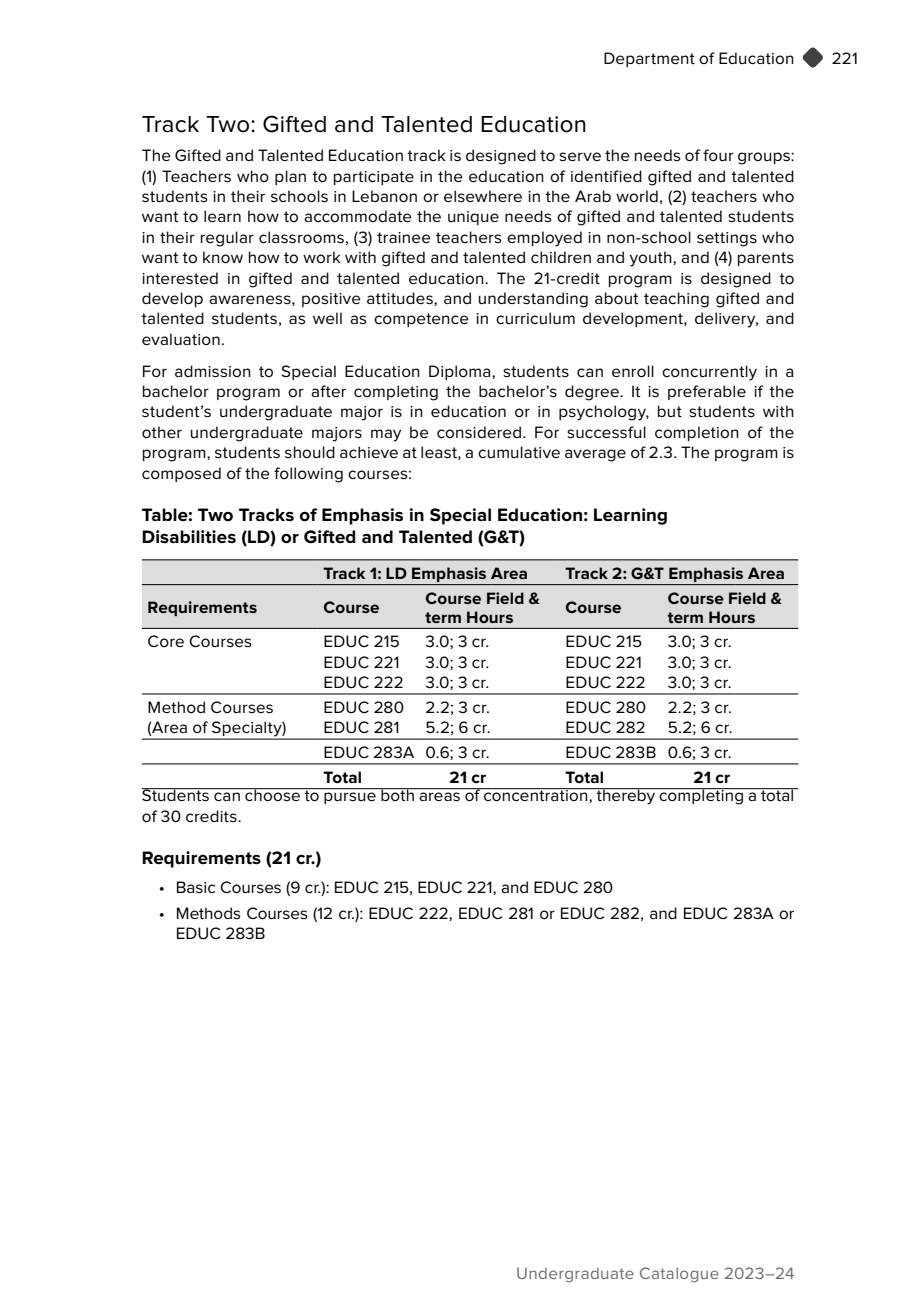
<style>
.page{position:relative;width:908px;height:1304px;background:#fff}
.page>*{position:absolute;margin:0;border:0;box-sizing:border-box;transform-origin:0 0}
.t1{font:24px "Proxima Nova";letter-spacing:.01em;color:#000}
.t2{font:700 18.6px/22.4px "Proxima Nova";letter-spacing:.01em;color:#000}
.t3{font:17px/20.4px "Proxima Nova";letter-spacing:.015em;color:#000}
.t4{font:700 17px/19px "Proxima Nova";letter-spacing:.01em;color:#000}
.t5{font:17px "Proxima Nova";letter-spacing:.025em;color:#6d6e71}
</style>
<div class="page">
<svg style="left:802px;top:47px;width:20px;height:21px"></svg>
<div style="left:142px;top:560px;width:655px;height:68px;background:#dcddde"></div>
<hr style="left:142px;top:694px;width:175px;height:1px;background:#000">
<hr style="left:317px;top:694px;width:103px;height:1px;background:#000">
<hr style="left:420px;top:694px;width:71px;height:1px;background:#000">
<hr style="left:491px;top:694px;width:68px;height:1px;background:#000">
<hr style="left:559px;top:694px;width:102px;height:1px;background:#000">
<hr style="left:661px;top:694px;width:74px;height:1px;background:#000">
<hr style="left:735px;top:694px;width:62px;height:1px;background:#000">
<hr style="left:142px;top:739px;width:175px;height:1px;background:#000">
<hr style="left:317px;top:739px;width:103px;height:1px;background:#000">
<hr style="left:420px;top:739px;width:71px;height:1px;background:#000">
<hr style="left:491px;top:739px;width:68px;height:1px;background:#000">
<hr style="left:559px;top:739px;width:102px;height:1px;background:#000">
<hr style="left:661px;top:739px;width:74px;height:1px;background:#000">
<hr style="left:735px;top:739px;width:62px;height:1px;background:#000">
<hr style="left:142px;top:764px;width:175px;height:1px;background:#000">
<hr style="left:317px;top:764px;width:103px;height:1px;background:#000">
<hr style="left:420px;top:764px;width:71px;height:1px;background:#000">
<hr style="left:491px;top:764px;width:68px;height:1px;background:#000">
<hr style="left:559px;top:764px;width:102px;height:1px;background:#000">
<hr style="left:661px;top:764px;width:74px;height:1px;background:#000">
<hr style="left:735px;top:764px;width:62px;height:1px;background:#000">
<hr style="left:142px;top:788px;width:175px;height:1px;background:#000">
<hr style="left:317px;top:788px;width:103px;height:1px;background:#000">
<hr style="left:420px;top:788px;width:71px;height:1px;background:#000">
<hr style="left:491px;top:788px;width:68px;height:1px;background:#000">
<hr style="left:559px;top:788px;width:102px;height:1px;background:#000">
<hr style="left:661px;top:788px;width:74px;height:1px;background:#000">
<hr style="left:735px;top:788px;width:62px;height:1px;background:#000">
<hr style="left:142px;top:559px;width:175px;height:1px;background:#000">
<hr style="left:142px;top:584px;width:175px;height:1px;background:#000">
<hr style="left:142px;top:628px;width:175px;height:1px;background:#000">
<hr style="left:317px;top:628px;width:103px;height:1px;background:#000">
<hr style="left:420px;top:628px;width:71px;height:1px;background:#000">
<hr style="left:491px;top:628px;width:68px;height:1px;background:#000">
<hr style="left:559px;top:628px;width:102px;height:1px;background:#000">
<hr style="left:661px;top:628px;width:74px;height:1px;background:#000">
<hr style="left:735px;top:628px;width:62px;height:1px;background:#000">
<hr style="left:317px;top:559px;width:103px;height:1px;background:#000">
<hr style="left:420px;top:559px;width:71px;height:1px;background:#000">
<hr style="left:491px;top:559px;width:68px;height:1px;background:#000">
<hr style="left:317px;top:584px;width:103px;height:1px;background:#000">
<hr style="left:420px;top:584px;width:71px;height:1px;background:#000">
<hr style="left:491px;top:584px;width:68px;height:1px;background:#000">
<hr style="left:559px;top:559px;width:102px;height:1px;background:#000">
<hr style="left:661px;top:559px;width:74px;height:1px;background:#000">
<hr style="left:735px;top:559px;width:62px;height:1px;background:#000">
<hr style="left:559px;top:584px;width:102px;height:1px;background:#000">
<hr style="left:661px;top:584px;width:74px;height:1px;background:#000">
<hr style="left:735px;top:584px;width:62px;height:1px;background:#000">
<p class="t3" style="left:603px;top:49px;width:192px">Department of Education</p>
<p class="t3" style="left:831px;top:49px;width:28px">221</p>
<h1 class="t1" style="left:142px;top:113px;width:446px">Track Two: Gifted and Talented Education</h1>
<p class="t3" style="left:142px;top:146px;width:654px;text-align:justify">The Gifted and Talented Education track is designed to serve the needs of four groups: (1) Teachers who plan to participate in the education of identified gifted and talented students in their schools in Lebanon or elsewhere in the Arab world, (2) teachers who want to learn how to accommodate the unique needs of gifted and talented students in their regular classrooms, (3) trainee teachers employed in non-school settings who want to know how to work with gifted and talented children and youth, and (4) parents interested in gifted and talented education. The 21-credit program is designed to develop awareness, positive attitudes, and understanding about teaching gifted and talented students, as well as competence in curriculum development, delivery, and evaluation.</p>
<p class="t3" style="left:142px;top:361px;width:654px;text-align:justify">For admission to Special Education Diploma, students can enroll concurrently in a bachelor program or after completing the bachelor’s degree. It is preferable if the student’s undergraduate major is in education or in psychology, but students with other undergraduate majors may be considered. For successful completion of the program, students should achieve at least, a cumulative average of 2.3. The program is composed of the following courses:</p>
<p class="t2" style="left:142px;top:504px;width:527px">Table: Two Tracks of Emphasis in Special Education: Learning<br>Disabilities (LD) or Gifted and Talented (G&amp;T)</p>
<p class="t4" style="left:323px;top:564px;width:206px">Track 1: LD Emphasis Area</p>
<p class="t4" style="left:565px;top:564px;width:221px">Track 2: G&amp;T Emphasis Area</p>
<p class="t4" style="left:147px;top:599px;width:111px">Requirements</p>
<p class="t4" style="left:323px;top:599px;width:58px">Course</p>
<p class="t4" style="left:425px;top:589px;width:116px">Course Field &amp; term Hours</p>
<p class="t4" style="left:565px;top:599px;width:58px">Course</p>
<p class="t4" style="left:667px;top:589px;width:116px">Course Field &amp; term Hours</p>
<p class="t3" style="left:147px;top:632px;width:106px">Core Courses</p>
<p class="t3" style="left:323px;top:632px;width:82px">EDUC 215<br>EDUC 221<br>EDUC 222</p>
<p class="t3" style="left:425px;top:632px;width:65px;text-align:justify">3.0; 3 cr.<br>3.0; 3 cr.<br>3.0; 3 cr.</p>
<p class="t3" style="left:565px;top:632px;width:82px">EDUC 215<br>EDUC 221<br>EDUC 222</p>
<p class="t3" style="left:667px;top:632px;width:65px;text-align:justify">3.0; 3 cr.<br>3.0; 3 cr.<br>3.0; 3 cr.</p>
<p class="t3" style="left:147px;top:698px;width:140px">Method Courses (Area of Specialty)</p>
<p class="t3" style="left:323px;top:698px;width:82px">EDUC 280<br>EDUC 281</p>
<p class="t3" style="left:425px;top:698px;width:66px">2.2; 3 cr.<br>5.2; 6 cr.</p>
<p class="t3" style="left:565px;top:698px;width:82px">EDUC 280<br>EDUC 282</p>
<p class="t3" style="left:667px;top:698px;width:66px">2.2; 3 cr.<br>5.2; 6 cr.</p>
<p class="t3" style="left:323px;top:743px;width:168px">EDUC 283A 0.6; 3 cr.</p>
<p class="t3" style="left:565px;top:743px;width:168px">EDUC 283B 0.6; 3 cr.</p>
<p class="t4" style="left:323px;top:769px;width:40px">Total</p>
<p class="t4" style="left:449px;top:769px;width:38px">21 cr</p>
<p class="t4" style="left:565px;top:769px;width:40px">Total</p>
<p class="t4" style="left:693px;top:769px;width:38px">21 cr</p>
<p class="t3" style="left:142px;top:786px;width:653px">Students can choose to pursue both areas of concentration, thereby completing a total of 30 credits.</p>
<p class="t2" style="left:142px;top:847px;width:181px">Requirements (21 cr.)</p>
<p class="t3" style="left:159px;top:878px;width:456px">• Basic Courses (9 cr.): EDUC 215, EDUC 221, and EDUC 280</p>
<p class="t3" style="left:176px;top:904px;width:619px;text-indent:-17px">• Methods Courses (12 cr.): EDUC 222, EDUC 281 or EDUC 282, and EDUC 283A or<br>EDUC 283B</p>
<p class="t5" style="left:516px;top:1265px;width:280px">Undergraduate Catalogue 2023–24</p>
</div>
